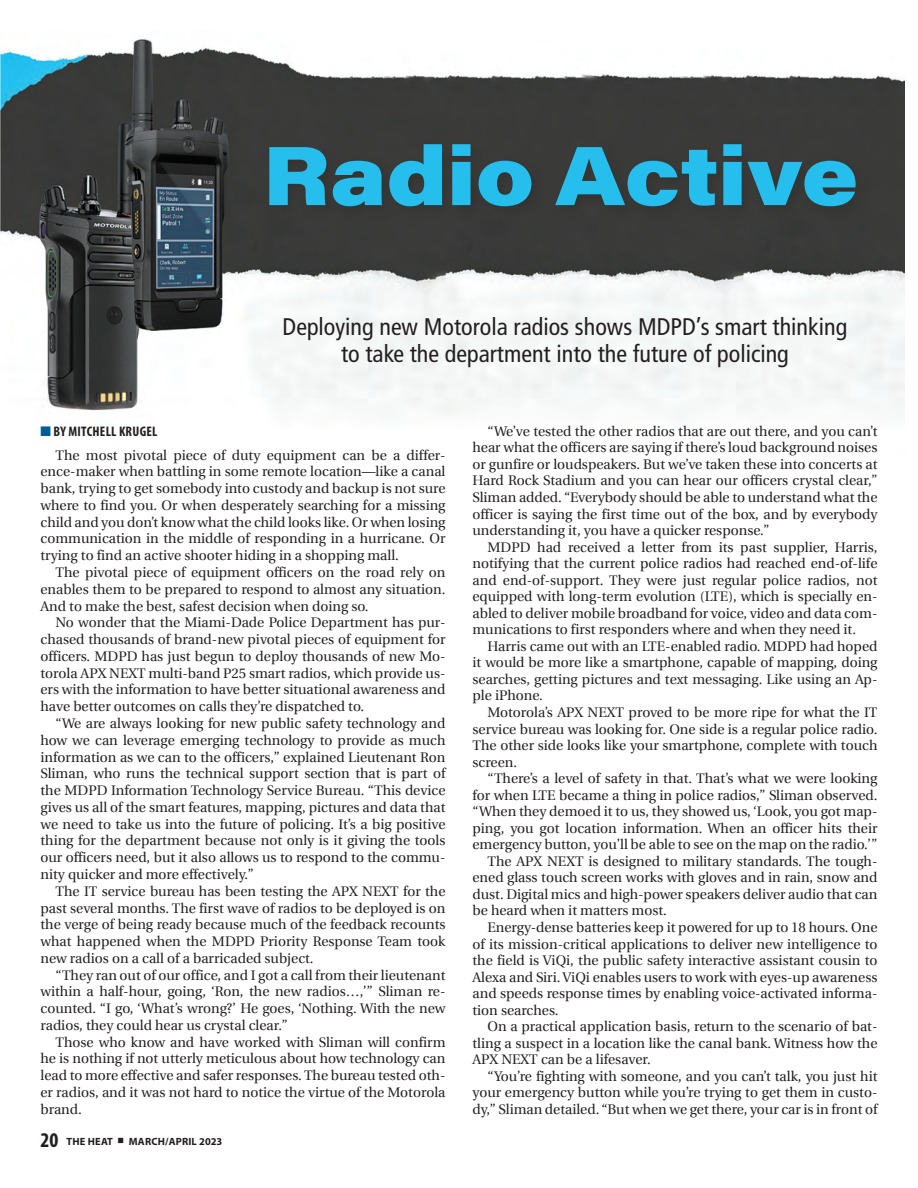
<style>
.page{position:relative;width:918px;height:1188px;background:#fff}
.page>*{position:absolute;margin:0;border:0;box-sizing:border-box;transform-origin:0 0}
.t1{font:82.5px "Acumin Variable Concept";color:#25beed}
.t2{font:condensed 24px/27px "Frutiger";color:#231f20;text-align:center}
.t3{font:13.8px/16.8px "Utopia";color:#231f20;text-align:justify}
.t4{font:700 condensed 13.8px "Myriad Pro";letter-spacing:.02em;color:#231f20}
.t5{font:700 10.5px "Myriad Pro";letter-spacing:.02em;color:#231f20}
.s1{color:#005d95}
.s2{font-stretch:condensed;font-size:21px}
.s3{font-family:"Minion Pro";font-weight:400;font-size:18px}
</style>
<div class="page">
<img style="left:0;top:39px;width:904px;height:374px">
<div style="left:264px;top:139px;width:606px;height:82px;background:#383837"></div>
<h1 class="t1" style="left:262px;top:120px;width:597px">Radio Active</h1>
<h2 class="t2" style="left:283px;top:313px;width:566px">Deploying new Motorola radios shows MDPD’s smart thinking to take the department into the future of policing</h2>
<p class="t4" style="left:40px;top:423px;width:119px"><span class="s1">■</span> BY MITCHELL KRUGEL</p>
<p class="t3" style="left:40px;top:447px;width:407px;text-indent:15px">The most pivotal piece of duty equipment can be a differ&shy;ence-maker when battling in some remote location—like a canal bank, trying to get somebody into custody and backup is not sure where to find you. Or when desperately searching for a missing child and you don’t know what the child looks like. Or when losing communication in the middle of responding in a hurricane. Or trying to find an active shooter hiding in a shopping mall.</p>
<p class="t3" style="left:40px;top:564px;width:407px;text-indent:15px">The pivotal piece of equipment officers on the road rely on enables them to be prepared to respond to almost any situation.<br>And to make the best, safest decision when doing so.</p>
<p class="t3" style="left:40px;top:614px;width:407px;text-indent:15px">No wonder that the Miami-Dade Police Department has pur&shy;chased thousands of brand-new pivotal pieces of equipment for officers. MDPD has just begun to deploy thousands of new Mo&shy;torola APX NEXT multi-band P25 smart radios, which provide us&shy;ers with the information to have better situational awareness and have better outcomes on calls they’re dispatched to.</p>
<p class="t3" style="left:40px;top:715px;width:407px;text-indent:15px">“We are always looking for new public safety technology and how we can leverage emerging technology to provide as much information as we can to the officers,” explained Lieutenant Ron Sliman, who runs the technical support section that is part of the MDPD Information Technology Service Bureau. “This device gives us all of the smart features, mapping, pictures and data that we need to take us into the future of policing. It’s a big positive thing for the department because not only is it giving the tools our officers need, but it also allows us to respond to the commu&shy;nity quicker and more effectively.”</p>
<p class="t3" style="left:40px;top:883px;width:407px;text-indent:15px">The IT service bureau has been testing the APX NEXT for the past several months. The first wave of radios to be deployed is on the verge of being ready because much of the feedback recounts what happened when the MDPD Priority Response Team took new radios on a call of a barricaded subject.</p>
<p class="t3" style="left:40px;top:967px;width:407px;text-indent:15px">“They ran out of our office, and I got a call from their lieutenant within a half-hour, going, ‘Ron, the new radios…,’” Sliman re&shy;counted. “I go, ‘What’s wrong?’ He goes, ‘Nothing. With the new radios, they could hear us crystal clear.”</p>
<p class="t3" style="left:40px;top:1034px;width:406px;text-indent:15px">Those who know and have worked with Sliman will confirm he is nothing if not utterly meticulous about how technology can lead to more effective and safer responses. The bureau tested oth&shy;er radios, and it was not hard to notice the virtue of the Motorola brand.</p>
<p class="t5" style="left:40px;top:1135px;width:183px"><span class="s2">20</span> THE HEAT <span class="s3">■</span> MARCH/APRIL 2023</p>
<p class="t3" style="left:472px;top:423px;width:407px;text-indent:15px">“We’ve tested the other radios that are out there, and you can’t hear what the officers are saying if there’s loud background noises or gunfire or loudspeakers. But we’ve taken these into concerts at Hard Rock Stadium and you can hear our officers crystal clear,” Sliman added. “Everybody should be able to understand what the officer is saying the first time out of the box, and by everybody understanding it, you have a quicker response.”</p>
<p class="t3" style="left:472px;top:539px;width:407px;text-indent:15px">MDPD had received a letter from its past supplier, Harris, notifying that the current police radios had reached end-of-life and end-of-support. They were just regular police radios, not equipped with long-term evolution (LTE), which is specially en&shy;abled to deliver mobile broadband for voice, video and data com&shy;munications to first responders where and when they need it.</p>
<p class="t3" style="left:472px;top:638px;width:407px;text-indent:15px">Harris came out with an LTE-enabled radio. MDPD had hoped it would be more like a smartphone, capable of mapping, doing searches, getting pictures and text messaging. Like using an Ap&shy;ple iPhone.</p>
<p class="t3" style="left:472px;top:704px;width:407px;text-indent:15px">Motorola’s APX NEXT proved to be more ripe for what the IT service bureau was looking for. One side is a regular police radio.<br>The other side looks like your smartphone, complete with touch screen.</p>
<p class="t3" style="left:488px;top:770px;width:391px">“There’s a level of safety in that. That’s what we were looking</p>
<p class="t3" style="left:472px;top:787px;width:407px">for when LTE became a thing in police radios,” Sliman observed.</p>
<p class="t3" style="left:472px;top:803px;width:406px">“When they demoed it to us, they showed us, ‘Look, you got map-</p>
<p class="t3" style="left:472px;top:820px;width:406px">ping, you got location information. When an officer hits their</p>
<p class="t3" style="left:472px;top:836px;width:406px">emergency button, you’ll be able to see on the map on the radio.’”</p>
<p class="t3" style="left:488px;top:853px;width:392px">The APX NEXT is designed to military standards. The tough-</p>
<p class="t3" style="left:472px;top:870px;width:406px">ened glass touch screen works with gloves and in rain, snow and</p>
<p class="t3" style="left:472px;top:886px;width:407px">dust. Digital mics and high-power speakers deliver audio that can</p>
<p class="t3" style="left:472px;top:903px;width:196px">be heard when it matters most.</p>
<p class="t3" style="left:488px;top:919px;width:391px">Energy-dense batteries keep it powered for up to 18 hours. One</p>
<p class="t3" style="left:472px;top:936px;width:407px">of its mission-critical applications to deliver new intelligence to</p>
<p class="t3" style="left:472px;top:952px;width:406px">the field is ViQi, the public safety interactive assistant cousin to</p>
<p class="t3" style="left:472px;top:969px;width:406px">Alexa and Siri. ViQi enables users to work with eyes-up awareness</p>
<p class="t3" style="left:472px;top:985px;width:406px">and speeds response times by enabling voice-activated informa-</p>
<p class="t3" style="left:472px;top:1002px;width:87px">tion searches.</p>
<p class="t3" style="left:488px;top:1018px;width:391px">On a practical application basis, return to the scenario of bat-</p>
<p class="t3" style="left:472px;top:1035px;width:407px">tling a suspect in a location like the canal bank. Witness how the</p>
<p class="t3" style="left:472px;top:1051px;width:180px">APX NEXT can be a lifesaver.</p>
<p class="t3" style="left:488px;top:1068px;width:391px">“You’re fighting with someone, and you can’t talk, you just hit</p>
<p class="t3" style="left:472px;top:1085px;width:406px">your emergency button while you’re trying to get them in custo-</p>
<p class="t3" style="left:472px;top:1101px;width:406px">dy,” Sliman detailed. “But when we get there, your car is in front of</p>
</div>
